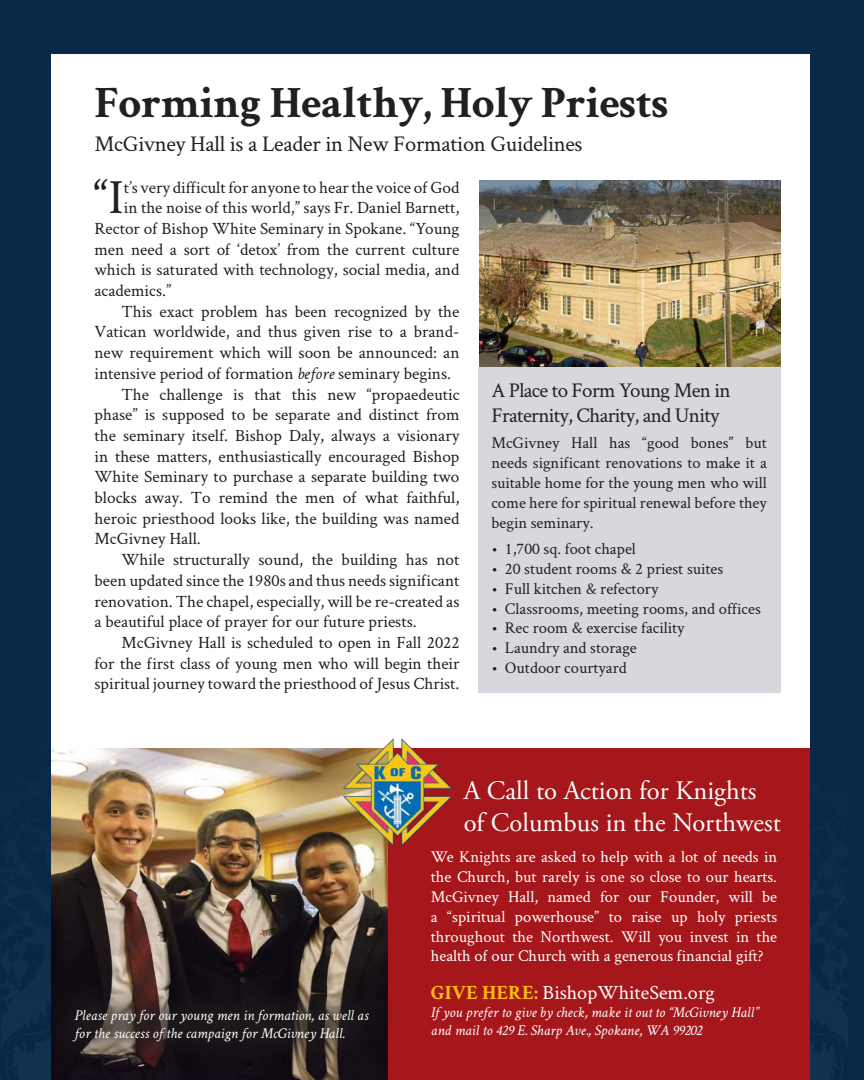
<style>
.page{position:relative;width:864px;height:1080px;background:#092949}
.page>*{position:absolute;margin:0;border:0;box-sizing:border-box;transform-origin:0 0}
.t1{font:49.2px "Crimson";color:#221f1f}
.t2{font:700 45px "Crimson";letter-spacing:-.01em;color:#221f1f}
.t3{font:26.55px/32px "Adobe Garamond Pro";color:#fff}
.t4{font:22.5px "Crimson";letter-spacing:-.01em;color:#221f1f}
.t5{font:21px/25.2px "Crimson";letter-spacing:-.03em;color:#221f1f}
.t6{font:20.25px "Crimson";color:#fff}
.t7{font:17.25px "Crimson";color:#221f1f}
.t8{font:16.5px/19.8px "Crimson";color:#221f1f;text-align:justify}
.t9{font:16.5px/19.8px "Crimson";color:#fff;text-align:justify}
.t10{font:italic 15px/18px "Crimson";color:#fff}
.s1{font-style:italic}
.s2{font-weight:700;color:#fbbd12}
</style>
<div class="page">
<div style="left:52px;top:54px;width:758px;height:939px;background:#fff"></div>
<div style="left:388px;top:748px;width:422px;height:332px;background:#a5171b"></div>
<img style="left:52px;top:748px;width:336px;height:332px">
<img style="left:479px;top:181px;width:302px;height:186px">
<img style="left:340px;top:738px;width:113px;height:113px">
<div style="left:479px;top:367px;width:302px;height:326px;background:#d7d7de"></div>
<div style="left:43px;top:979px;width:356px;height:93px;background:#221f1f;opacity:.75"></div>
<h2 class="t2" style="left:94px;top:86px;width:575px">Forming Healthy, Holy Priests</h2>
<h3 class="t4" style="left:94px;top:135px;width:489px">McGivney Hall is a Leader in New Formation Guidelines</h3>
<h1 class="t1" style="left:94px;top:179px;width:32px">“I</h1>
<p class="t7" style="left:124px;top:181px;width:337px">t’s very difficult for anyone to hear the voice of God</p>
<p class="t7" style="left:124px;top:201px;width:337px">in the noise of this world,” says Fr. Daniel Barnett,</p>
<p class="t7" style="left:94px;top:222px;width:367px">Rector of Bishop White Seminary in Spokane. “Young</p>
<p class="t7" style="left:94px;top:243px;width:367px">men need a sort of ‘detox’ from the current culture</p>
<p class="t7" style="left:94px;top:263px;width:366px">which is saturated with technology, social media, and</p>
<p class="t7" style="left:94px;top:284px;width:78px">academics.”</p>
<p class="t7" style="left:121px;top:305px;width:340px">This exact problem has been recognized by the</p>
<p class="t7" style="left:94px;top:326px;width:366px">Vatican worldwide, and thus given rise to a brand-</p>
<p class="t7" style="left:94px;top:346px;width:366px">new requirement which will soon be announced: an</p>
<p class="t7" style="left:94px;top:367px;width:358px">intensive period of formation <span class="s1">before</span> seminary begins.</p>
<p class="t7" style="left:121px;top:388px;width:340px">The challenge is that this new “propaedeutic</p>
<p class="t7" style="left:94px;top:408px;width:367px">phase” is supposed to be separate and distinct from</p>
<p class="t7" style="left:94px;top:429px;width:366px">the seminary itself. Bishop Daly, always a visionary</p>
<p class="t7" style="left:94px;top:450px;width:366px">in these matters, enthusiastically encouraged Bishop</p>
<p class="t7" style="left:94px;top:470px;width:367px">White Seminary to purchase a separate building two</p>
<p class="t7" style="left:94px;top:491px;width:367px">blocks away. To remind the men of what faithful,</p>
<p class="t7" style="left:94px;top:512px;width:366px">heroic priesthood looks like, the building was named</p>
<p class="t7" style="left:94px;top:533px;width:108px">McGivney Hall.</p>
<p class="t7" style="left:121px;top:553px;width:339px">While structurally sound, the building has not</p>
<p class="t7" style="left:94px;top:574px;width:366px">been updated since the 1980s and thus needs significant</p>
<p class="t7" style="left:94px;top:595px;width:366px">renovation. The chapel, especially, will be re-created as</p>
<p class="t7" style="left:94px;top:615px;width:324px">a beautiful place of prayer for our future priests.</p>
<p class="t7" style="left:121px;top:636px;width:340px">McGivney Hall is scheduled to open in Fall 2022</p>
<p class="t7" style="left:94px;top:657px;width:366px">for the first class of young men who will begin their</p>
<p class="t7" style="left:94px;top:677px;width:366px">spiritual journey toward the priesthood of Jesus Christ.</p>
<p class="t5" style="left:491px;top:379px;width:241px">A Place to Form Young Men in<br>Fraternity, Charity, and Unity</p>
<p class="t8" style="left:491px;top:435px;width:277px">McGivney Hall has “good bones” but needs significant renovations to make it a suitable home for the young men who will come here for spiritual renewal before they begin seminary.</p>
<p class="t8" style="left:491px;top:540px;width:146px">• 1,700 sq. foot chapel</p>
<p class="t8" style="left:491px;top:560px;width:233px">• 20 student rooms &amp; 2 priest suites</p>
<p class="t8" style="left:491px;top:580px;width:168px">• Full kitchen &amp; refectory</p>
<p class="t8" style="left:491px;top:600px;width:271px">• Classrooms, meeting rooms, and offices</p>
<p class="t8" style="left:491px;top:620px;width:195px">• Rec room &amp; exercise facility</p>
<p class="t8" style="left:491px;top:639px;width:147px">• Laundry and storage</p>
<p class="t8" style="left:491px;top:659px;width:137px">• Outdoor courtyard</p>
<p class="t10" style="left:75px;top:1008px;width:295px">Please pray for our young men in formation, as well as for the success of the campaign for McGivney Hall.</p>
<h3 class="t3" style="left:464px;top:777px;width:319px">A Call to Action for Knights of Columbus in the Northwest</h3>
<p class="t9" style="left:431px;top:849px;width:348px">We Knights are asked to help with a lot of needs in the Church, but rarely is one so close to our hearts.<br>McGivney Hall, named for our Founder, will be a “spiritual powerhouse” to raise up holy priests throughout the Northwest. Will you invest in the health of our Church with a generous financial gift?</p>
<p class="t6" style="left:431px;top:985px;width:286px"><span class="s2">GIVE HERE:</span> BishopWhiteSem.org</p>
<p class="t10" style="left:431px;top:1005px;width:329px">If you prefer to give by check, make it out to “McGivney Hall” and mail to 429 E. Sharp Ave., Spokane, WA 99202</p>
</div>
